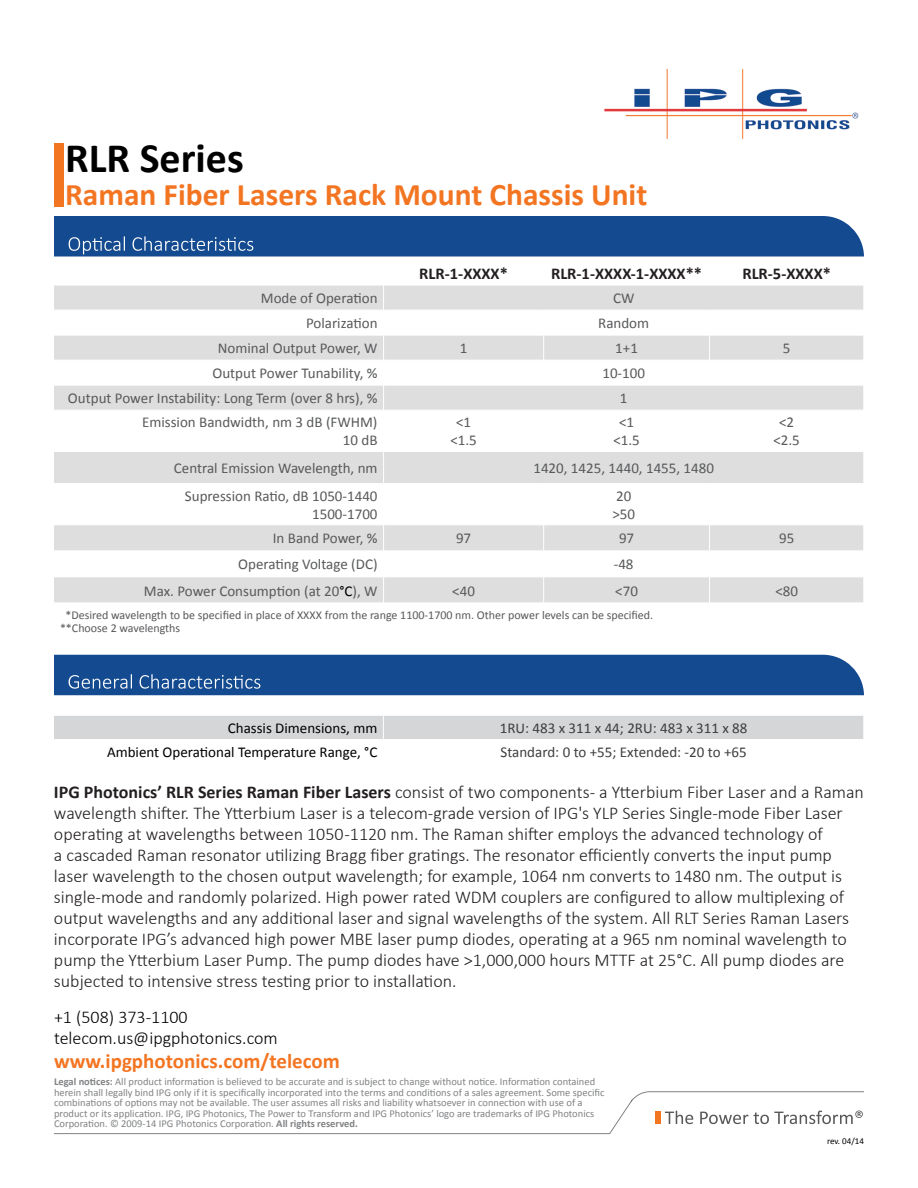
<style>
.page{position:relative;width:918px;height:1188px;background:#fff}
.page>*{position:absolute;margin:0;border:0;box-sizing:border-box;transform-origin:0 0}
.t1{font:700 42px "Calibri";color:#000}
.t2{font:700 31.5px "Calibri";color:#f37522}
.t3{font:700 21px "Calibri";color:#f37522}
.t4{font:300 18px/21px "Calibri";color:#231f20}
.t5{font:300 18px "Calibri";color:#000}
.t6{font:700 16.5px "Calibri";color:#231f20}
.t7{font:15px "Calibri";color:#58595b}
.t8{font:15px "Calibri";color:#3e3e3f}
.t9{font:15px "Calibri";color:#000}
.t10{font:12px "Calibri";color:#58595b}
.t11{font:10.5px/10.5px "Calibri";color:#808284}
.t12{font:9px "Calibri";letter-spacing:-.005em;color:#000}
.s1{color:#000}
.s2{font-weight:700}
</style>
<div class="page">
<svg style="left:54px;top:1091px;width:810px;height:43px"></svg>
<div style="left:54px;top:655px;width:810px;height:40px;background:#144a8f"></div>
<img style="left:604px;top:68px;width:255px;height:71px">
<svg style="left:54px;top:526px;width:809px;height:77px;fill:#dedede"></svg>
<div style="left:54px;top:452px;width:809px;height:31px;background:#dedede"></div>
<svg style="left:54px;top:216px;width:810px;height:194px"></svg>
<hr style="left:383px;top:452px;width:1px;height:31px;background:#fff">
<svg style="left:543px;top:526px;width:1px;height:25px"></svg>
<svg style="left:709px;top:526px;width:1px;height:25px"></svg>
<hr style="left:54px;top:551px;width:330px;height:1px;background:#fff">
<hr style="left:384px;top:551px;width:160px;height:1px;background:#fff">
<hr style="left:544px;top:551px;width:166px;height:1px;background:#fff">
<hr style="left:710px;top:551px;width:154px;height:1px;background:#fff">
<hr style="left:54px;top:577px;width:330px;height:1px;background:#fff">
<hr style="left:384px;top:577px;width:160px;height:1px;background:#fff">
<svg style="left:383px;top:526px;width:1px;height:77px"></svg>
<hr style="left:544px;top:577px;width:166px;height:1px;background:#fff">
<svg style="left:543px;top:578px;width:1px;height:25px"></svg>
<hr style="left:710px;top:577px;width:154px;height:1px;background:#fff">
<svg style="left:709px;top:578px;width:1px;height:25px"></svg>
<div style="left:54px;top:144px;width:9px;height:63px;background:#f27521"></div>
<div style="left:54px;top:716px;width:810px;height:23px;background:#d5d6d8"></div>
<p class="t1" style="left:65px;top:131px;width:180px">RLR Series</p>
<p class="t2" style="left:65px;top:174px;width:584px">Raman Fiber Lasers Rack Mount Chassis Unit</p>
<p class="t6" style="left:419px;top:263px;width:90px">RLR-1-XXXX*</p>
<p class="t6" style="left:551px;top:263px;width:153px">RLR-1-XXXX-1-XXXX**</p>
<p class="t6" style="left:742px;top:263px;width:90px">RLR-5-XXXX*</p>
<p class="t7" style="left:261px;top:289px;width:118px">Mode of Operation</p>
<p class="t7" style="left:613px;top:289px;width:23px">CW</p>
<p class="t7" style="left:306px;top:314px;width:73px">Polarization</p>
<p class="t7" style="left:598px;top:314px;width:52px">Random</p>
<p class="t7" style="left:218px;top:339px;width:161px">Nominal Output Power, W</p>
<p class="t7" style="left:460px;top:339px;width:9px">1</p>
<p class="t7" style="left:615px;top:339px;width:24px">1+1</p>
<p class="t7" style="left:783px;top:339px;width:9px">5</p>
<p class="t7" style="left:212px;top:364px;width:167px">Output Power Tunability, %</p>
<p class="t7" style="left:602px;top:364px;width:44px">10-100</p>
<p class="t7" style="left:68px;top:389px;width:311px">Output Power Instability: Long Term (over 8 hrs), %</p>
<p class="t7" style="left:620px;top:389px;width:9px">1</p>
<p class="t7" style="left:142px;top:413px;width:237px">Emission Bandwidth, nm 3 dB (FWHM)</p>
<p class="t7" style="left:343px;top:431px;width:36px">10 dB</p>
<p class="t7" style="left:779px;top:413px;width:17px">&lt;2</p>
<p class="t7" style="left:773px;top:431px;width:28px">&lt;2.5</p>
<p class="t7" style="left:456px;top:413px;width:17px">&lt;1</p>
<p class="t7" style="left:450px;top:431px;width:28px">&lt;1.5</p>
<p class="t7" style="left:619px;top:413px;width:17px">&lt;1</p>
<p class="t7" style="left:613px;top:431px;width:28px">&lt;1.5</p>
<p class="t7" style="left:174px;top:459px;width:205px">Central Emission Wavelength, nm</p>
<p class="t7" style="left:533px;top:459px;width:182px">1420, 1425, 1440, 1455, 1480</p>
<p class="t7" style="left:185px;top:486px;width:194px">Supression Ratio, dB 1050-1440</p>
<p class="t7" style="left:312px;top:504px;width:67px">1500-1700</p>
<p class="t7" style="left:616px;top:486px;width:17px">20</p>
<p class="t7" style="left:612px;top:504px;width:24px">&gt;50</p>
<p class="t7" style="left:273px;top:529px;width:106px">In Band Power, %</p>
<p class="t7" style="left:456px;top:529px;width:17px">97</p>
<p class="t7" style="left:619px;top:529px;width:17px">97</p>
<p class="t7" style="left:779px;top:529px;width:17px">95</p>
<p class="t7" style="left:238px;top:555px;width:141px">Operating Voltage (DC)</p>
<p class="t7" style="left:614px;top:555px;width:21px">-48</p>
<p class="t7" style="left:144px;top:581px;width:235px">Max. Power Consumption (at 20<span class="s1">°C</span>), W</p>
<p class="t7" style="left:452px;top:581px;width:24px">&lt;40</p>
<p class="t7" style="left:615px;top:581px;width:24px">&lt;70</p>
<p class="t7" style="left:775px;top:581px;width:24px">&lt;80</p>
<p class="t10" style="left:65px;top:607px;width:589px">*Desired wavelength to be specified in place of XXXX from the range 1100-1700 nm. Other power levels can be specified.</p>
<p class="t10" style="left:60px;top:621px;width:122px">**Choose 2 wavelengths</p>
<p class="t9" style="left:228px;top:719px;width:151px">Chassis Dimensions, mm</p>
<p class="t8" style="left:500px;top:719px;width:249px">1RU: 483 x 311 x 44; 2RU: 483 x 311 x 88</p>
<p class="t9" style="left:107px;top:743px;width:272px">Ambient Operational Temperature Range, °C</p>
<p class="t8" style="left:501px;top:743px;width:248px">Standard: 0 to +55; Extended: -20 to +65</p>
<p class="t4" style="left:54px;top:781px;width:811px"><span class="s2">IPG Photonics’ RLR Series Raman Fiber Lasers</span> consist of two components- a Ytterbium Fiber Laser and a Raman wavelength shifter. The Ytterbium Laser is a telecom-grade version of IPG's YLP Series Single-mode Fiber Laser operating at wavelengths between 1050 -1120 nm. The Raman shifter employs the advanced technology of<br>a cascaded Raman resonator utilizing Bragg fiber gratings. The resonator efficiently converts the input pump laser wavelength to the chosen output wavelength; for example, 1064 nm converts to 1480 nm. The output is single-mode and randomly polarized. High power rated WDM couplers are configured to allow multiplexing of output wavelengths and any additional laser and signal wavelengths of the system. All RLT Series Raman Lasers incorporate IPG’s advanced high power MBE laser pump diodes, operating at a 965 nm nominal wavelength to pump the Ytterbium Laser Pump. The pump diodes have &gt;1,000,000 hours MTTF at 25°C. All pump diodes are subjected to intensive stress testing prior to installation.</p>
<p class="t5" style="left:54px;top:1006px;width:135px">+1 (508) 373-1100</p>
<p class="t5" style="left:54px;top:1027px;width:225px">telecom.us@ipgphotonics.com</p>
<p class="t3" style="left:54px;top:1047px;width:287px">www.ipgphotonics.com/telecom</p>
<p class="t11" style="left:54px;top:1076px;width:552px"><span class="s2">Legal notices:</span> All product information is believed to be accurate and is subject to change without notice. Information contained herein shall legally bind IPG only if it is specifically incorporated into the terms and conditions of a sales agreement. Some specific combinations of options may not be available. The user assumes all risks and liability whatsoever in connection with use of a product or its application. IPG, IPG Photonics, The Power to Transform and IPG Photonics’ logo are trademarks of IPG Photonics Corporation. © 2009-14 IPG Photonics Corporation. <span class="s2">All rights reserved.</span></p>
<p class="t12" style="left:827px;top:1136px;width:38px">rev. 04/14</p>
</div>
